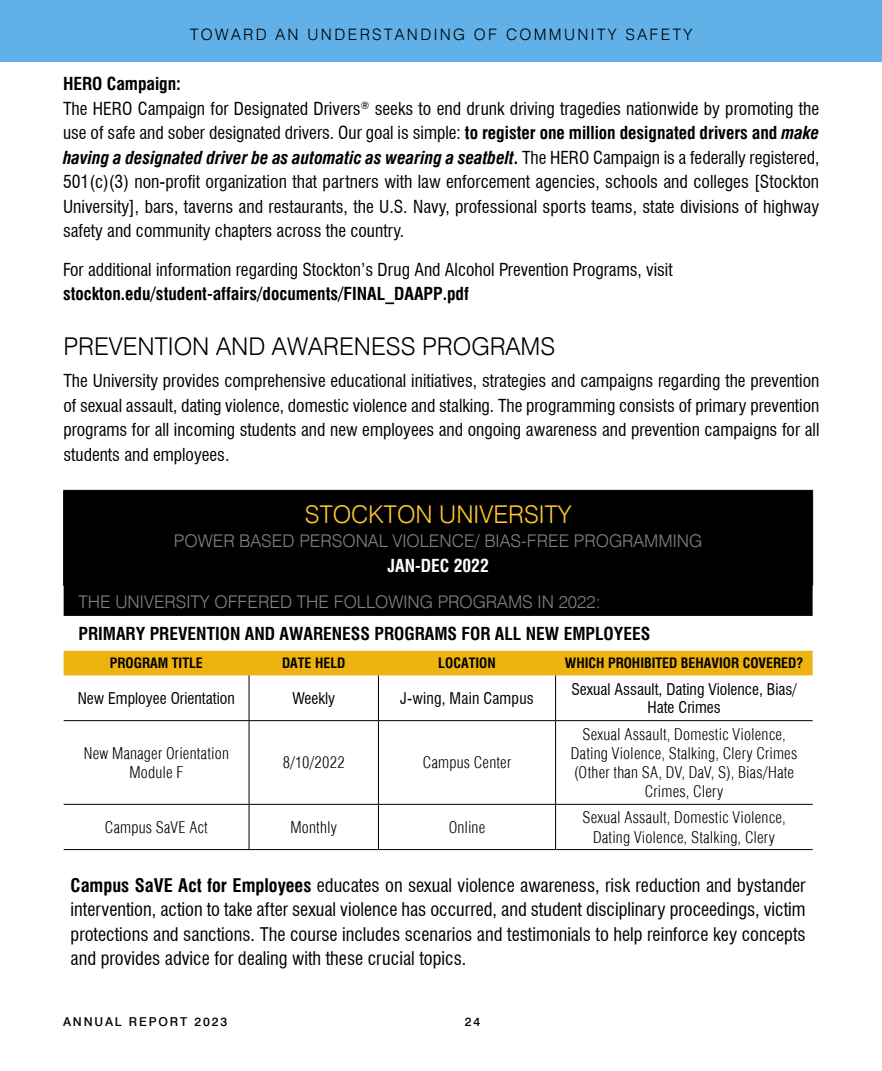
<style>
.page{position:relative;width:882px;height:1071px;background:#fff}
.page>*{position:absolute;margin:0;border:0;box-sizing:border-box;transform-origin:0 0}
.t1{font:300 24.5px "Swiss 721 BT";color:#000}
.t2{font:300 24.5px "Swiss 721 BT";color:#ffc828}
.t3{font:condensed 18.38px/24.5px "Swiss 721 BT";color:#000;text-align:justify}
.t4{font:condensed 17.5px/24.5px "Swiss 721 BT";color:#000}
.t5{font:700 condensed 17.5px "Swiss 721 BT";color:#000}
.t6{font:300 17.5px "Swiss 721 BT";color:#808285}
.t7{font:700 condensed 17.5px "Swiss 721 BT";color:#fff}
.t8{font:300 condensed 15.75px/19.2px "Swiss 721 BT";letter-spacing:.015em;color:#000;text-align:center}
.t9{font:condensed 15.75px/17.5px "Swiss 721 BT";color:#000;text-align:center}
.t10{font:300 15.75px "Swiss 721 BT";letter-spacing:.15em;color:#000}
.t11{font:700 condensed 14px "Swiss 721 BT";color:#000}
.t12{font:500 12.25px "Swiss 721 BT";letter-spacing:.15em;color:#000}
.s1{font-weight:700}
.s2{font-weight:700;font-style:italic}
</style>
<div class="page">
<div style="left:0;top:0;width:882px;height:62px;background:#61b1e8"></div>
<div style="left:64px;top:491px;width:749px;height:125px;background:#000"></div>
<div style="left:64px;top:651px;width:749px;height:24px;background:#eeb310"></div>
<hr style="left:63px;top:490px;width:186px;height:1px;background:#000">
<hr style="left:63px;top:491px;width:1px;height:95px;background:#000">
<hr style="left:249px;top:490px;width:129px;height:1px;background:#000">
<hr style="left:378px;top:490px;width:178px;height:1px;background:#000">
<hr style="left:556px;top:490px;width:257px;height:1px;background:#000">
<hr style="left:812px;top:491px;width:1px;height:95px;background:#000">
<hr style="left:249px;top:675px;width:1px;height:45px;background:#000">
<hr style="left:378px;top:675px;width:1px;height:45px;background:#000">
<hr style="left:555px;top:675px;width:1px;height:45px;background:#000">
<hr style="left:64px;top:720px;width:185px;height:1px;background:#000">
<hr style="left:249px;top:720px;width:129px;height:1px;background:#000">
<hr style="left:249px;top:721px;width:1px;height:83px;background:#000">
<hr style="left:378px;top:720px;width:178px;height:1px;background:#000">
<hr style="left:378px;top:721px;width:1px;height:83px;background:#000">
<hr style="left:556px;top:720px;width:257px;height:1px;background:#000">
<hr style="left:555px;top:721px;width:1px;height:83px;background:#000">
<hr style="left:64px;top:804px;width:185px;height:1px;background:#000">
<hr style="left:249px;top:804px;width:129px;height:1px;background:#000">
<hr style="left:249px;top:805px;width:1px;height:44px;background:#000">
<hr style="left:378px;top:804px;width:178px;height:1px;background:#000">
<hr style="left:378px;top:805px;width:1px;height:44px;background:#000">
<hr style="left:556px;top:804px;width:257px;height:1px;background:#000">
<hr style="left:555px;top:805px;width:1px;height:44px;background:#000">
<hr style="left:64px;top:849px;width:185px;height:1px;background:#000">
<hr style="left:249px;top:849px;width:129px;height:1px;background:#000">
<hr style="left:378px;top:849px;width:178px;height:1px;background:#000">
<hr style="left:556px;top:849px;width:257px;height:1px;background:#000">
<p class="t10" style="left:190px;top:25px;width:504px">TOWARD AN UNDERSTANDING OF COMMUNITY SAFETY</p>
<p class="t4" style="left:63px;top:72px;width:758px"><span class="s1">HERO Campaign:<br></span>The HERO Campaign for Designated Drivers<sup>®</sup> seeks to end drunk driving tragedies nationwide by promoting the use of safe and sober designated drivers. Our goal is simple: <span class="s1">to register one million designated drivers and</span> <span class="s2">make having a designated driver be as automatic as wearing a seatbelt</span><span class="s1">.</span> The HERO Campaign is a federally registered, 501(c)(3) non-profit organization that partners with law enforcement agencies, schools and colleges [Stockton University], bars, taverns and restaurants, the U.S. Navy, professional sports teams, state divisions of highway safety and community chapters across the country.</p>
<p class="t4" style="left:63px;top:257px;width:611px">For additional information regarding Stockton’s Drug And Alcohol Prevention Programs, visit</p>
<p class="t5" style="left:63px;top:283px;width:407px">stockton.edu/student-affairs/documents/FINAL_DAAPP.pdf</p>
<h1 class="t1" style="left:63px;top:331px;width:494px">PREVENTION AND AWARENESS PROGRAMS</h1>
<p class="t4" style="left:63px;top:369px;width:758px;text-align:justify">The University provides comprehensive educational initiatives, strategies and campaigns regarding the prevention of sexual assault, dating violence, domestic violence and stalking. The programming consists of primary prevention programs for all incoming students and new employees and ongoing awareness and prevention campaigns for all students and employees.</p>
<h1 class="t2" style="left:305px;top:499px;width:268px">STOCKTON UNIVERSITY</h1>
<p class="t6" style="left:174px;top:531px;width:530px">POWER BASED PERSONAL VIOLENCE/ BIAS-FREE PROGRAMMING</p>
<p class="t7" style="left:387px;top:555px;width:103px">JAN-DEC 2022</p>
<p class="t6" style="left:79px;top:591px;width:524px">THE UNIVERSITY OFFERED THE FOLLOWING PROGRAMS IN 2022:</p>
<p class="t5" style="left:79px;top:623px;width:573px">PRIMARY PREVENTION AND AWARENESS PROGRAMS FOR ALL NEW EMPLOYEES</p>
<p class="t11" style="left:110px;top:655px;width:95px">PROGRAM TITLE</p>
<p class="t11" style="left:282px;top:655px;width:65px">DATE HELD</p>
<p class="t11" style="left:438px;top:655px;width:59px">LOCATION</p>
<p class="t11" style="left:565px;top:655px;width:240px">WHICH PROHIBITED BEHAVIOR COVERED?</p>
<p class="t9" style="left:78px;top:690px;width:159px">New Employee Orientation</p>
<p class="t9" style="left:292px;top:690px;width:44px">Weekly</p>
<p class="t9" style="left:400px;top:690px;width:135px">J-wing, Main Campus</p>
<p class="t9" style="left:571px;top:681px;width:227px">Sexual Assault, Dating Violence, Bias/<br>Hate Crimes</p>
<p class="t8" style="left:84px;top:744px;width:147px">New Manager Orientation<br>Module F</p>
<p class="t8" style="left:283px;top:753px;width:63px">8/10/2022</p>
<p class="t8" style="left:423px;top:753px;width:90px">Campus Center</p>
<p class="t8" style="left:571px;top:724px;width:228px">Sexual Assault, Domestic Violence,<br>Dating Violence, Stalking, Clery Crimes (Other than SA, DV, DaV, S), Bias/Hate<br>Crimes, Clery</p>
<p class="t8" style="left:105px;top:818px;width:105px">Campus SaVE Act</p>
<p class="t8" style="left:290px;top:818px;width:48px">Monthly</p>
<p class="t8" style="left:449px;top:818px;width:38px">Online</p>
<p class="t8" style="left:582px;top:808px;width:205px">Sexual Assault, Domestic Violence,<br>Dating Violence, Stalking, Clery</p>
<p class="t3" style="left:71px;top:873px;width:737px"><span class="s1">Campus SaVE Act for Employees</span> educates on sexual violence awareness, risk reduction and bystander intervention, action to take after sexual violence has occurred, and student disciplinary proceedings, victim protections and sanctions. The course includes scenarios and testimonials to help reinforce key concepts and provides advice for dealing with these crucial topics.</p>
<p class="t12" style="left:63px;top:1014px;width:166px">ANNUAL REPORT 2023</p>
<p class="t12" style="left:465px;top:1014px;width:17px">24</p>
</div>
